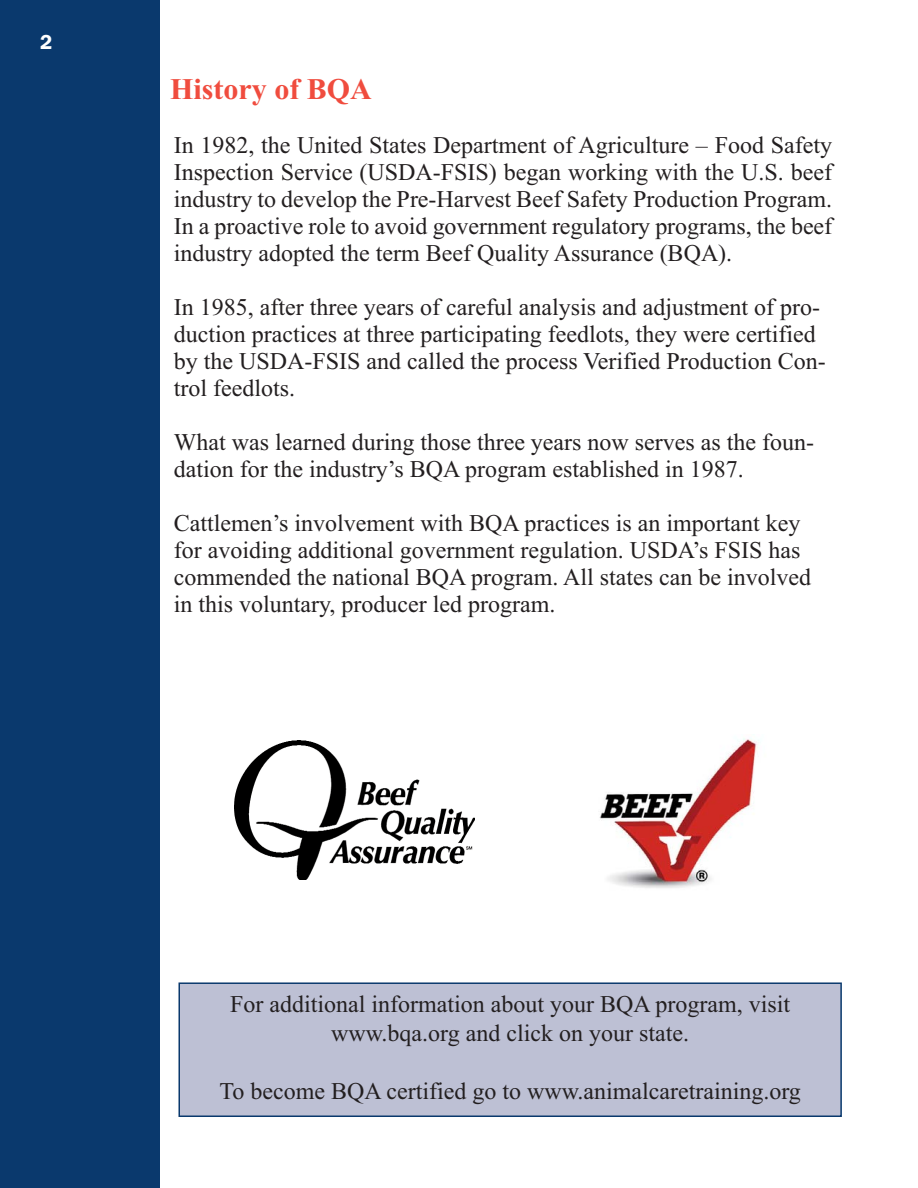
<style>
.page{position:relative;width:918px;height:1188px;background:#fff}
.page>*{position:absolute;margin:0;border:0;box-sizing:border-box;transform-origin:0 0}
.t1{font:700 30px "Times New Roman";color:#f04c3e}
.t2{font:24px/27px "Times New Roman";color:#231f20}
.t3{font:600 21px "Franklin Gothic";color:#fff}
</style>
<div class="page">
<div style="left:0;top:0;width:160px;height:1188px;background:#0a396d"></div>
<img style="left:234px;top:741px;width:241px;height:138px">
<img style="left:599px;top:738px;width:160px;height:150px">
<div style="left:180px;top:984px;width:660px;height:132px;background:#bdc0d4"></div>
<div style="left:178px;top:982px;width:664px;height:135px;border:2px solid #0a396d"></div>
<p class="t3" style="left:40px;top:34px;width:14px">2</p>
<p class="t1" style="left:170px;top:79px;width:203px">History of BQA</p>
<p class="t2" style="left:174px;top:134px;width:660px;text-align:justify">In 1982, the United States Department of Agriculture – Food Safety Inspection Service (USDA-FSIS) began working with the U.S. beef industry to develop the Pre-Harvest Beef Safety Production Program.<br>In a proactive role to avoid government regulatory programs, the beef industry adopted the term Beef Quality Assurance (BQA).</p>
<p class="t2" style="left:174px;top:296px;width:654px">In 1985, after three years of careful analysis and adjustment of pro&shy;duction practices at three participating feedlots, they were certified by the USDA-FSIS and called the process Verified Production Con&shy;trol feedlots.</p>
<p class="t2" style="left:174px;top:431px;width:642px">What was learned during those three years now serves as the foun&shy;dation for the industry’s BQA program established in 1987.</p>
<p class="t2" style="left:174px;top:512px;width:639px">Cattlemen’s involvement with BQA practices is an important key for avoiding additional government regulation. USDA’s FSIS has commended the national BQA program. All states can be involved in this voluntary, producer led program.</p>
<p class="t2" style="left:230px;top:992px;width:561px;line-height:28.8px;text-align:center">For additional information about your BQA program, visit www.bqa.org and click on your state.</p>
<p class="t2" style="left:219px;top:1079px;width:583px">To become BQA certified go to www.animalcaretraining.org</p>
</div>
